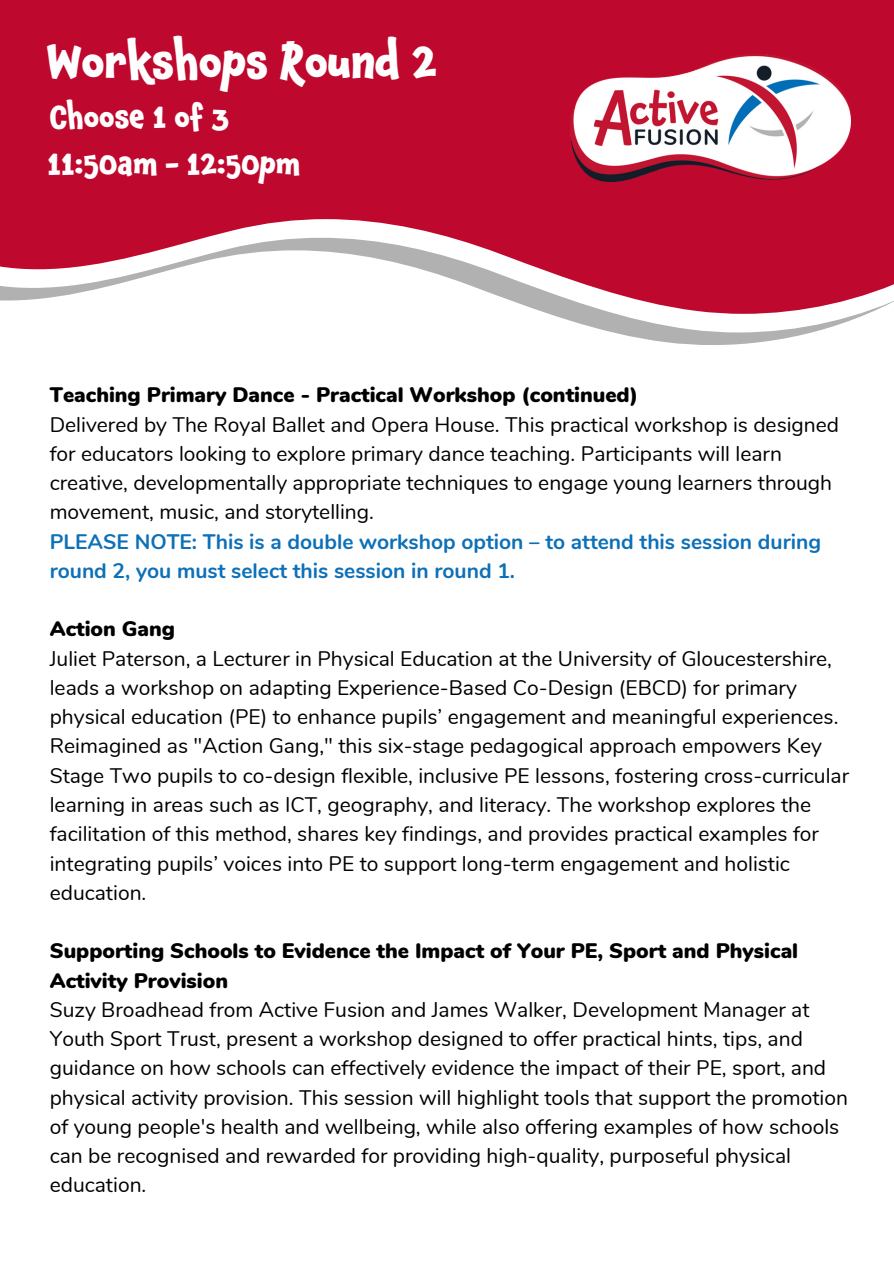
<style>
.page{position:relative;width:894px;height:1264px;background:#fff}
.page>*{position:absolute;margin:0;border:0;box-sizing:border-box;transform-origin:0 0}
.t1{font:700 45px "Chaloops W00";color:#fffefe}
.t2{font:700 30px "Chaloops W00";color:#fffefe}
.t3{font:21px/29.2px "Nunito";color:#000}
.t4{font:900 21px/29.2px "Nunito";color:#000}
.t5{font:700 21px/29.2px "Nunito";color:#0d70b8}
</style>
<div class="page">
<svg style="left:612px;top:332px;width:201px;height:13px;fill:#b1b1b1"></svg>
<svg style="left:550px;top:314px;width:317px;height:18px"></svg>
<svg style="left:0;top:0;width:893px;height:314px;background:#c73150"></svg>
<img style="left:570px;top:54px;width:280px;height:128px">
<p class="t1" style="left:48px;top:24px;width:391px">Workshops Round 2</p>
<p class="t2" style="left:50px;top:91px;width:181px">Choose 1 of 3</p>
<p class="t2" style="left:48px;top:139px;width:254px">11:50am - 12:50pm</p>
<h1 class="t4" style="left:50px;top:381px;width:589px">Teaching Primary Dance - Practical Workshop (continued)</h1>
<h2 class="t3" style="left:50px;top:410px;width:790px">Delivered by The Royal Ballet and Opera House. This practical workshop is designed for educators looking to explore primary dance teaching. Participants will learn creative, developmentally appropriate techniques to engage young learners through movement, music, and storytelling.</h2>
<h2 class="t5" style="left:50px;top:527px;width:772px">PLEASE NOTE: This is a double workshop option – to attend this session during round 2, you must select this session in round 1.</h2>
<p class="t4" style="left:50px;top:615px;width:127px">Action Gang</p>
<p class="t3" style="left:50px;top:644px;width:800px">Juliet Paterson, a Lecturer in Physical Education at the University of Gloucestershire, leads a workshop on adapting Experience-Based Co-Design (EBCD) for primary physical education (PE) to enhance pupils’ engagement and meaningful experiences.<br>Reimagined as "Action Gang," this six-stage pedagogical approach empowers Key Stage Two pupils to co-design flexible, inclusive PE lessons, fostering cross-curricular learning in areas such as ICT, geography, and literacy. The workshop explores the facilitation of this method, shares key findings, and provides practical examples for integrating pupils’ voices into PE to support long-term engagement and holistic education.</p>
<p class="t4" style="left:50px;top:936px;width:749px">Supporting Schools to Evidence the Impact of Your PE, Sport and Physical<br>Activity Provision</p>
<p class="t3" style="left:50px;top:995px;width:799px">Suzy Broadhead from Active Fusion and James Walker, Development Manager at Youth Sport Trust, present a workshop designed to offer practical hints, tips, and guidance on how schools can effectively evidence the impact of their PE, sport, and physical activity provision. This session will highlight tools that support the promotion of young people's health and wellbeing, while also offering examples of how schools can be recognised and rewarded for providing high-quality, purposeful physical education.</p>
</div>
